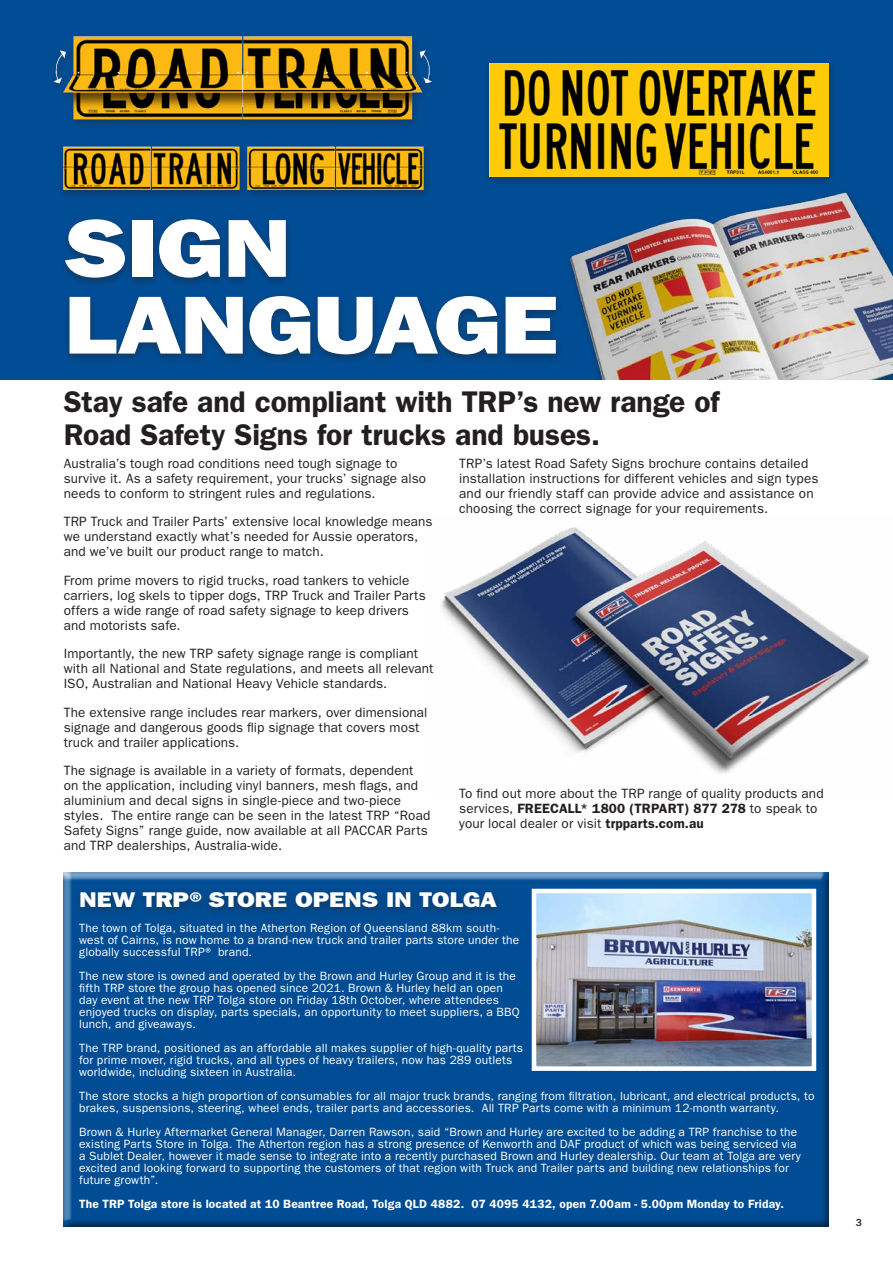
<style>
.page{position:relative;width:893px;height:1263px;background:#fff}
.page>*{position:absolute;margin:0;border:0;box-sizing:border-box;transform-origin:0 0}
.t1{font:82.65px "ITC Franklin Gothic Std Hvy";letter-spacing:-.01em;color:#fff;scale:1.18 1}
.t2{font:600 30px/33px "ITC Franklin Gothic Std";letter-spacing:-.005em;color:#231f20}
.t3{font:21.45px "ITC Franklin Gothic Std Hvy";color:#fff;scale:1.18 1}
.t4{font:13.5px/15px "ITC Franklin Gothic Std";letter-spacing:.01em;color:#231f20}
.t5{font:12px/12px "ITC Franklin Gothic Std";letter-spacing:.015em;color:#fff}
.t6{font:600 12px "ITC Franklin Gothic Std";letter-spacing:.015em;color:#fff}
.t7{font:500 10.5px "ITC Franklin Gothic Std";color:#231f20}
.s1{font-weight:600}
</style>
<div class="page">
<div style="left:1px;top:0;width:892px;height:380px;background:#014d95"></div>
<div style="left:59px;top:214px;width:506px;height:152px;background:#231f20;opacity:.44"></div>
<div style="left:62px;top:870px;width:768px;height:357px;background:#231f20;opacity:.75"></div>
<img style="left:441px;top:527px;width:428px;height:247px">
<img style="left:523px;top:192px;width:370px;height:188px">
<div style="left:48px;top:31px;width:392px;height:170px;background:#231f20;opacity:.44"></div>
<img style="left:54px;top:36px;width:378px;height:83px">
<div style="left:482px;top:58px;width:356px;height:130px;background:#231f20;opacity:.44"></div>
<img style="left:489px;top:63px;width:339px;height:113px">
<div style="left:74px;top:886px;width:431px;height:32px;background:#231f20;opacity:.44"></div>
<img style="left:538px;top:895px;width:272px;height:170px">
<div style="left:532px;top:889px;width:284px;height:182px;border:5px solid #fff"></div>
<p class="t1" style="left:64px;top:200px;width:194px">SIGN</p>
<p class="t1" style="left:64px;top:277px;width:421px">LANGUAGE</p>
<p class="t2" style="left:64px;top:385px;width:657px">Stay safe and compliant with TRP’s new range of<br>Road Safety Signs for trucks and buses.</p>
<p class="t4" style="left:64px;top:456px;width:364px">Australia’s tough road conditions need tough signage to survive it. As a safety requirement, your trucks’ signage also needs to conform to stringent rules and regulations.</p>
<p class="t4" style="left:64px;top:514px;width:370px">TRP Truck and Trailer Parts’ extensive local knowledge means we understand exactly what’s needed for Aussie operators, and we’ve built our product range to match.</p>
<p class="t4" style="left:64px;top:573px;width:363px">From prime movers to rigid trucks, road tankers to vehicle carriers, log skels to tipper dogs, TRP Truck and Trailer Parts offers a wide range of road safety signage to keep drivers and motorists safe.</p>
<p class="t4" style="left:64px;top:646px;width:371px">Importantly, the new TRP safety signage range is compliant with all National and State regulations, and meets all relevant<br>ISO, Australian and National Heavy Vehicle standards.</p>
<p class="t4" style="left:64px;top:705px;width:365px">The extensive range includes rear markers, over dimensional signage and dangerous goods flip signage that covers most truck and trailer applications.</p>
<p class="t4" style="left:64px;top:763px;width:368px">The signage is available in a variety of formats, dependent on the application, including vinyl banners, mesh flags, and aluminium and decal signs in single-piece and two-piece styles. The entire range can be seen in the latest TRP “Road Safety Signs” range guide, now available at all PACCAR Parts and TRP dealerships, Australia-wide.</p>
<p class="t4" style="left:459px;top:456px;width:361px">TRP’s latest Road Safety Signs brochure contains detailed installation instructions for different vehicles and sign types and our friendly staff can provide advice and assistance on choosing the correct signage for your requirements.</p>
<p class="t4" style="left:459px;top:786px;width:366px">To find out more about the TRP range of quality products and services, <span class="s1">FREECALL* 1800 (TRPART) 877 278</span> to speak to your local dealer or visit <span class="s1">trpparts.com.au</span></p>
<p class="t3" style="left:79px;top:886px;width:355px">NEW TRP® STORE OPENS IN TOLGA</p>
<p class="t5" style="left:79px;top:922px;width:442px">The town of Tolga, situated in the Atherton Region of Queensland 88km south&shy;west of Cairns, is now home to a brand-new truck and trailer parts store under the globally successful TRP® brand.</p>
<p class="t5" style="left:79px;top:970px;width:442px">The new store is owned and operated by the Brown and Hurley Group and it is the fifth TRP store the group has opened since 2021. Brown &amp; Hurley held an open day event at the new TRP Tolga store on Friday 18th October, where attendees enjoyed trucks on display, parts specials, an opportunity to meet suppliers, a BBQ lunch, and giveaways.</p>
<p class="t5" style="left:79px;top:1042px;width:446px">The TRP brand, positioned as an affordable all makes supplier of high-quality parts for prime mover, rigid trucks, and all types of heavy trailers, now has 289 outlets worldwide, including sixteen in Australia.</p>
<p class="t5" style="left:79px;top:1090px;width:737px">The store stocks a high proportion of consumables for all major truck brands, ranging from filtration, lubricant, and electrical products, to brakes, suspensions, steering, wheel ends, trailer parts and accessories. All TRP Parts come with a minimum 12-month warranty.</p>
<p class="t5" style="left:79px;top:1126px;width:723px">Brown &amp; Hurley Aftermarket General Manager, Darren Rawson, said “Brown and Hurley are excited to be adding a TRP franchise to the existing Parts Store in Tolga. The Atherton region has a strong presence of Kenworth and DAF product of which was being serviced via a Sublet Dealer, however it made sense to integrate into a recently purchased Brown and Hurley dealership. Our team at Tolga are very excited and looking forward to supporting the customers of that region with Truck and Trailer parts and building new relationships for future growth”.</p>
<p class="t6" style="left:79px;top:1197px;width:706px">The TRP Tolga store is located at 10 Beantree Road, Tolga QLD 4882. 07 4095 4132, open 7.00am - 5.00pm Monday to Friday.</p>
<p class="t7" style="left:856px;top:1217px;width:8px">3</p>
</div>
